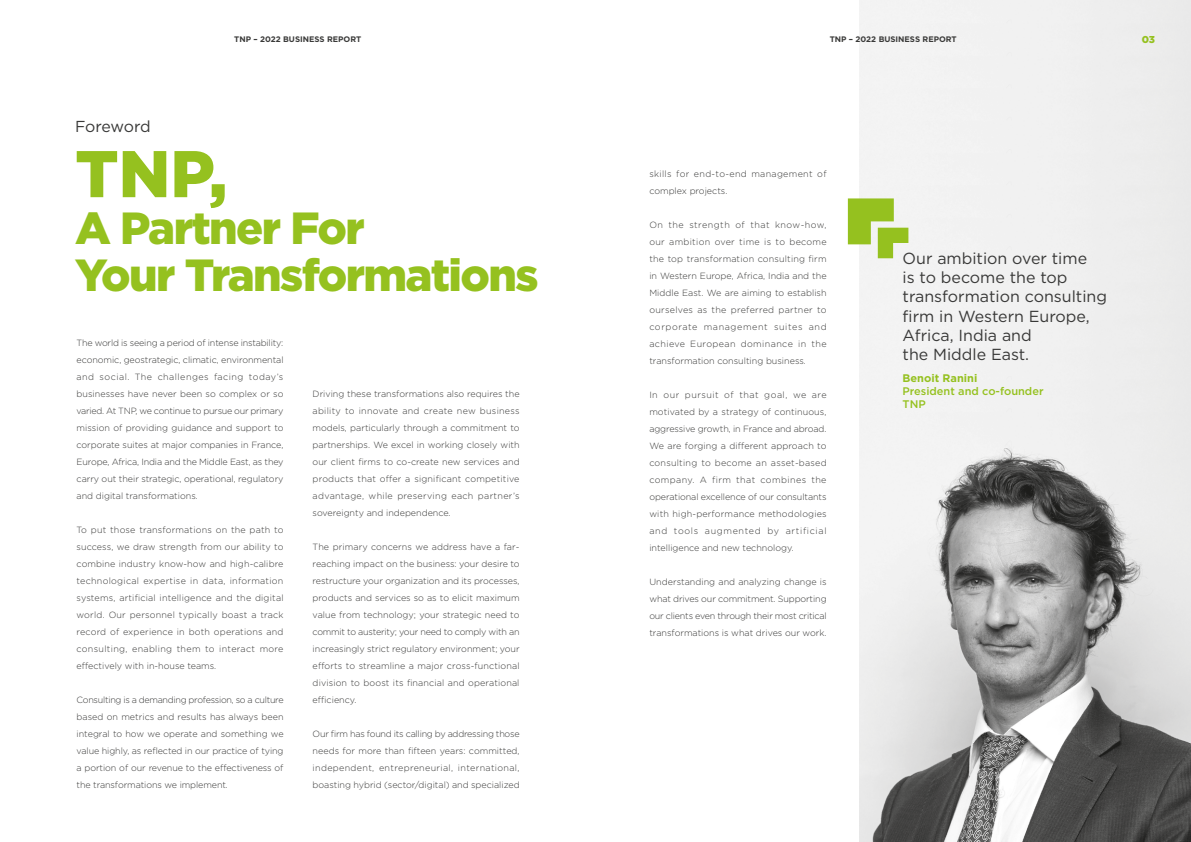
<style>
.page{position:relative;width:1191px;height:842px;background:#fff}
.page>*{position:absolute;margin:0;border:0;box-sizing:border-box;transform-origin:0 0}
.t1{font:900 65.9px "Gotham";color:#95c11f}
.t2{font:900 45px/47px "Gotham";letter-spacing:-.035em;color:#95c11f}
.t3{font:16px/19.2px "Gotham";color:#393938}
.t4{font:15.9px "Gotham";letter-spacing:-.02em;color:#393938}
.t5{font:500 11px/13.2px "Gotham";color:#95c11f}
.t6{font:700 11px "Gotham";color:#95c11f}
.t7{font:900 10px "Gotham";color:#95c11f}
.t8{font:300 9px/17px "Gotham";color:#393938;text-align:justify}
.t9{font:300 9px/17px "Gotham";letter-spacing:.035em;color:#393938}
.t10{font:700 8px "Gotham";color:#393938}
</style>
<div class="page">
<img style="left:859px;top:0;width:332px;height:842px">
<svg style="left:848px;top:198px;width:60px;height:60px"></svg>
<h3 class="t4" style="left:75px;top:116px;width:77px">Foreword</h3>
<p class="t10" style="left:234px;top:33px;width:129px">TNP – 2022 BUSINESS REPORT</p>
<p class="t10" style="left:829px;top:33px;width:129px">TNP – 2022 BUSINESS REPORT</p>
<p class="t7" style="left:1141px;top:33px;width:15px">03</p>
<h1 class="t1" style="left:75px;top:128px;width:154px">TNP,</h1>
<h2 class="t2" style="left:75px;top:204px;width:465px">A Partner For<br>Your Transformations</h2>
<p class="t8" style="left:77px;top:334px;width:209px">The world is seeing a period of intense instability: economic, geostrategic, climatic, environmental and social. The challenges facing today’s businesses have never been so complex or so varied. At TNP, we continue to pursue our primary mission of providing guidance and support to corporate suites at major companies in France, Europe, Africa, India and the Middle East, as they carry out their strategic, operational, regulatory and digital transformations.</p>
<p class="t8" style="left:77px;top:521px;width:208px">To put those transformations on the path to success, we draw strength from our ability to combine industry know-how and high-calibre technological expertise in data, information systems, artificial intelligence and the digital world. Our personnel typically boast a track record of experience in both operations and consulting, enabling them to interact more effectively with in-house teams.</p>
<p class="t8" style="left:77px;top:691px;width:209px">Consulting is a demanding profession, so a culture based on metrics and results has always been integral to how we operate and something we value highly, as reflected in our practice of tying a portion of our revenue to the effectiveness of the transformations we implement.</p>
<p class="t8" style="left:313px;top:385px;width:209px">Driving these transformations also requires the ability to innovate and create new business models, particularly through a commitment to partnerships. We excel in working closely with our client firms to co-create new services and products that offer a significant competitive advantage, while preserving each partner’s sovereignty and independence.</p>
<p class="t8" style="left:313px;top:538px;width:209px">The primary concerns we address have a far&shy;reaching impact on the business: your desire to restructure your organization and its processes, products and services so as to elicit maximum value from technology; your strategic need to commit to austerity; your need to comply with an increasingly strict regulatory environment; your efforts to streamline a major cross-functional division to boost its financial and operational efficiency.</p>
<p class="t8" style="left:313px;top:725px;width:209px">Our firm has found its calling by addressing those needs for more than fifteen years: committed, independent, entrepreneurial, international, boasting hybrid (sector/digital) and specialized</p>
<p class="t9" style="left:649px;top:165px;width:179px">skills for end-to-end management of complex projects.</p>
<p class="t8" style="left:649px;top:216px;width:179px">On the strength of that know-how, our ambition over time is to become the top transformation consulting firm in Western Europe, Africa, India and the Middle East. We are aiming to establish ourselves as the preferred partner to corporate management suites and achieve European dominance in the transformation consulting business.</p>
<p class="t8" style="left:649px;top:386px;width:179px">In our pursuit of that goal, we are motivated by a strategy of continuous, aggressive growth, in France and abroad.<br>We are forging a different approach to consulting to become an asset-based company. A firm that combines the operational excellence of our consultants with high-performance methodologies and tools augmented by artificial intelligence and new technology.</p>
<p class="t8" style="left:649px;top:573px;width:179px">Understanding and analyzing change is what drives our commitment. Supporting our clients even through their most critical transformations is what drives our work.</p>
<h3 class="t3" style="left:902px;top:248px;width:206px">Our ambition over time<br>is to become the top transformation consulting firm in Western Europe,<br>Africa, India and<br>the Middle East.</h3>
<p class="t6" style="left:902px;top:371px;width:76px">Benoit Ranini</p>
<p class="t5" style="left:902px;top:384px;width:142px">President and co-founder<br>TNP</p>
</div>
